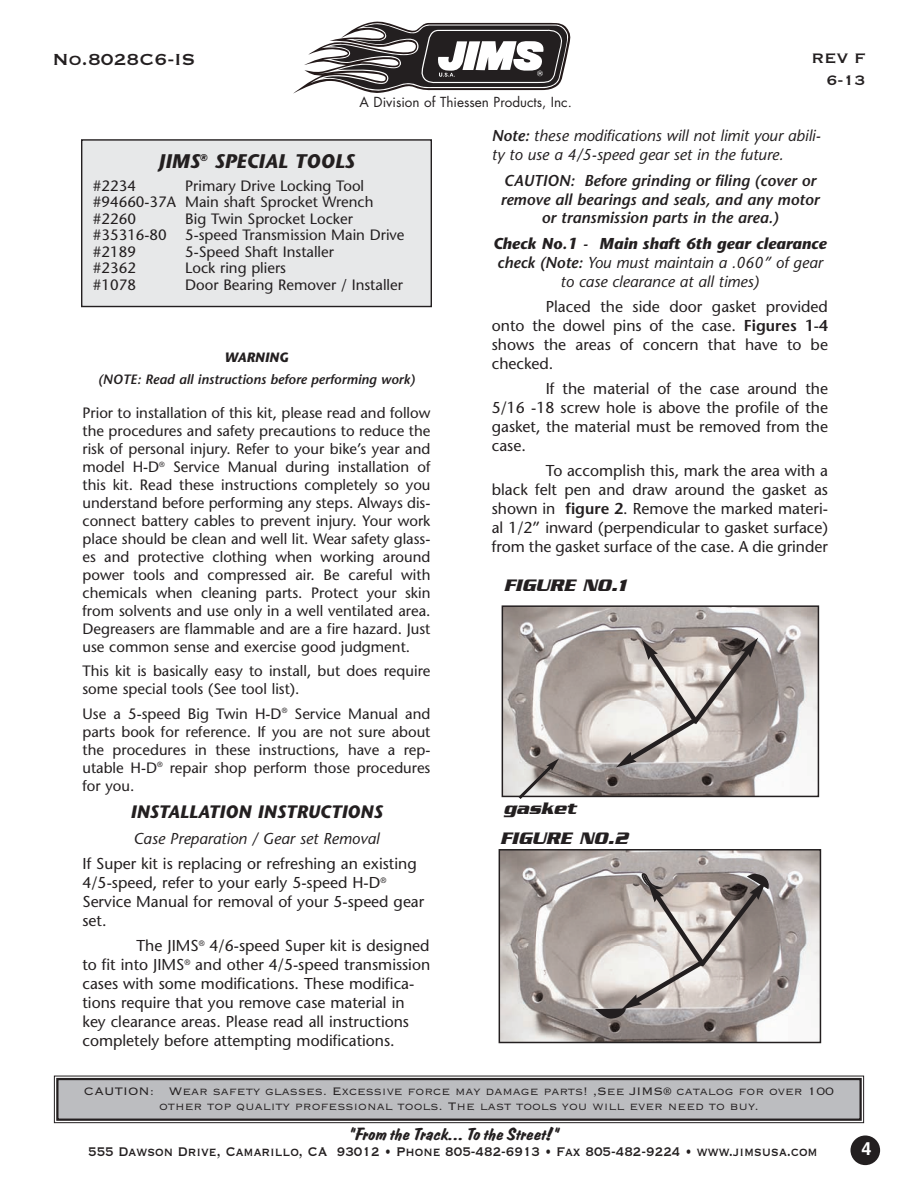
<style>
.page{position:relative;width:918px;height:1188px;background:#fff}
.page>*{position:absolute;margin:0;border:0;box-sizing:border-box;transform-origin:0 0}
.t1{font:21px "Copperplate Thirty One BC";color:#231f20}
.t2{font:italic 700 19.65px "Stone Sans";color:#231f20}
.t3{font:18px "Carpens";color:#231f20}
.t4{font:italic 700 18px "Serpentine";color:#231f20}
.t5{font:italic 700 18px "Stone Sans";color:#231f20}
.t6{font:18px/21.6px "Copperplate Thirty One BC";color:#231f20;text-align:right}
.t7{font:700 18px "Helvetica";color:#fff}
.t8{font:16.5px "Copperplate Thirty One BC";color:#231f20;scale:.85 1}
.t9{font:15.75px/18.9px "Stone Sans";color:#231f20;text-align:justify}
.t10{font:italic 15.75px/18.9px "Stone Sans";color:#231f20}
.t11{font:italic 600 15.75px/18.9px "Stone Sans";color:#231f20;text-align:center}
.t12{font:15px/18px "Stone Sans";color:#231f20}
.t13{font:14.25px/14.9px "Copperplate Thirty Two BC";color:#231f20;text-align:center}
.t14{font:italic 600 13.5px "Stone Sans";color:#231f20}
.t15{font:13.5px "Futura";color:#231f20}
.t16{font:italic 700 13.5px "Stone Sans";color:#231f20}
.s1{font-weight:600}
.s2{font-weight:700}
</style>
<div class="page">
<div style="left:57px;top:1079px;width:804px;height:41px;background:#bcbdc0"></div>
<div style="left:54px;top:1076px;width:810px;height:47px;border:1px solid #231f20"></div>
<div style="left:56px;top:1078px;width:806px;height:43px;border:2px solid #231f20"></div>
<div style="left:850px;top:1136px;width:30px;height:29px;background:#231f20;border-radius:50%"></div>
<svg style="left:293px;top:21px;width:278px;height:73px"></svg>
<img style="left:505px;top:608px;width:311px;height:186px">
<div style="left:502px;top:605px;width:317px;height:192px;border:2px solid #231f20"></div>
<svg style="left:515px;top:758px;width:44px;height:41px;background:#aca8a5"></svg>
<svg style="left:616px;top:638px;width:142px;height:129px;background:#bbb4af"></svg>
<div style="left:82px;top:140px;width:349px;height:167px;background:#e7e8e9"></div>
<div style="left:81px;top:139px;width:351px;height:168px;border:1px solid #231f20"></div>
<img style="left:502px;top:852px;width:316px;height:188px">
<div style="left:499px;top:849px;width:322px;height:194px;border:2px solid #231f20"></div>
<svg style="left:595px;top:872px;width:174px;height:147px;background:#b5ada9"></svg>
<h1 class="t1" style="left:52px;top:45px;width:144px">No.8028C6-IS</h1>
<p class="t15" style="left:360px;top:96px;width:214px">A Division of Thiessen Products, Inc.</p>
<p class="t6" style="left:811px;top:46px;width:56px">REV F<br>6-13</p>
<h2 class="t2" style="left:159px;top:153px;width:197px">JIMS<sup>®</sup> SPECIAL TOOLS</h2>
<p class="t12" style="left:93px;top:179px;width:282px;line-height:16.5px;text-indent:92px">Primary Drive Locking Tool #94660-37A Main shaft Sprocket Wrench #2260</p>
<p class="t12" style="left:93px;top:178px;width:45px">#2234</p>
<p class="t12" style="left:93px;top:212px;width:313px;line-height:16.5px;text-indent:92px">Big Twin Sprocket Locker #35316-80 5-speed Transmission Main Drive #2189</p>
<p class="t12" style="left:185px;top:244px;width:150px">5-Speed Shaft Installer</p>
<p class="t12" style="left:93px;top:260px;width:45px">#2362</p>
<p class="t12" style="left:185px;top:260px;width:102px">Lock ring pliers</p>
<p class="t12" style="left:93px;top:277px;width:45px">#1078</p>
<p class="t12" style="left:185px;top:277px;width:219px">Door Bearing Remover / Installer</p>
<p class="t16" style="left:224px;top:352px;width:66px">WARNING</p>
<p class="t14" style="left:98px;top:374px;width:318px">(NOTE: Read all instructions before performing work)</p>
<p class="t12" style="left:82px;top:405px;width:350px;text-align:justify">Prior to installation of this kit, please read and follow the procedures and safety precautions to reduce the risk of personal injury. Refer to your bike’s year and model H-D<sup>®</sup> Service Manual during installation of this kit. Read these instructions completely so you understand before performing any steps. Always dis&shy;connect battery cables to prevent injury. Your work place should be clean and well lit. Wear safety glass&shy;es and protective clothing when working around power tools and compressed air. Be careful with chemicals when cleaning parts. Protect your skin from solvents and use only in a well ventilated area.<br>Degreasers are flammable and are a fire hazard. Just use common sense and exercise good judgment.</p>
<p class="t12" style="left:82px;top:664px;width:350px">This kit is basically easy to install, but does require some special tools (See tool list).</p>
<p class="t12" style="left:82px;top:706px;width:349px;text-align:justify">Use a 5-speed Big Twin H-D<sup>®</sup> Service Manual and parts book for reference. If you are not sure about the procedures in these instructions, have a rep&shy;utable H-D<sup>®</sup> repair shop perform those procedures for you.</p>
<p class="t5" style="left:130px;top:804px;width:254px">INSTALLATION INSTRUCTIONS</p>
<p class="t10" style="left:134px;top:831px;width:247px">Case Preparation / Gear set Removal</p>
<p class="t9" style="left:82px;top:856px;width:343px;text-align:left">If Super kit is replacing or refreshing an existing 4/5-speed, refer to your early 5-speed H-D<sup>® </sup>Service Manual for removal of your 5-speed gear set.</p>
<p class="t9" style="left:82px;top:938px;width:349px;text-align:left;text-indent:54px">The JIMS<sup>®</sup> 4/6-speed Super kit is designed to fit into JIMS<sup>®</sup> and other 4/5-speed transmission cases with some modifications. These modifica&shy;tions require that you remove case material in key clearance areas. Please read all instructions completely before attempting modifications.</p>
<p class="t10" style="left:492px;top:128px;width:330px"><span class="s1">Note:</span> these modifications will not limit your abili&shy;ty to use a 4/5-speed gear set in the future.</p>
<p class="t11" style="left:500px;top:172px;width:320px">CAUTION: Before grinding or filing (cover or remove all bearings and seals, and any motor or transmission parts in the area.)</p>
<p class="t10" style="left:493px;top:236px;width:335px;text-align:center"><span class="s2">Check No.1 - Main shaft 6th gear clearance </span><span class="s1">check (Note:</span> You must maintain a .060” of gear to case clearance at all times)</p>
<p class="t9" style="left:492px;top:299px;width:338px;text-indent:54px">Placed the side door gasket provided onto the dowel pins of the case. <span class="s1">Figures 1-4 </span>shows the areas of concern that have to be checked.</p>
<p class="t9" style="left:492px;top:381px;width:338px;text-indent:54px">If the material of the case around the 5/16 -18 screw hole is above the profile of the gasket, the material must be removed from the case.</p>
<p class="t9" style="left:492px;top:463px;width:338px;text-indent:54px">To accomplish this, mark the area with a black felt pen and draw around the gasket as shown in <span class="s1">figure 2</span>. Remove the marked materi&shy;al 1/2” inward (perpendicular to gasket surface) from the gasket surface of the case. A die grinder</p>
<p class="t4" style="left:504px;top:580px;width:124px">FIGURE NO.1</p>
<p class="t4" style="left:504px;top:802px;width:74px">gasket</p>
<p class="t4" style="left:500px;top:833px;width:129px">FIGURE NO.2</p>
<p class="t13" style="left:84px;top:1083px;width:752px">CAUTION: Wear safety glasses. Excessive force may damage parts! ,See JIMS® catalog for over 100 other top quality professional tools. The last tools you will ever need to buy.</p>
<p class="t3" style="left:348px;top:1128px;width:212px">“From the Track... To the Street!”</p>
<p class="t8" style="left:88px;top:1141px;width:860px">555 Dawson Drive, Camarillo, CA 93012 • Phone 805-482-6913 • Fax 805-482-9224 • www.jimsusa.com</p>
<p class="t7" style="left:861px;top:1142px;width:12px">4</p>
</div>
